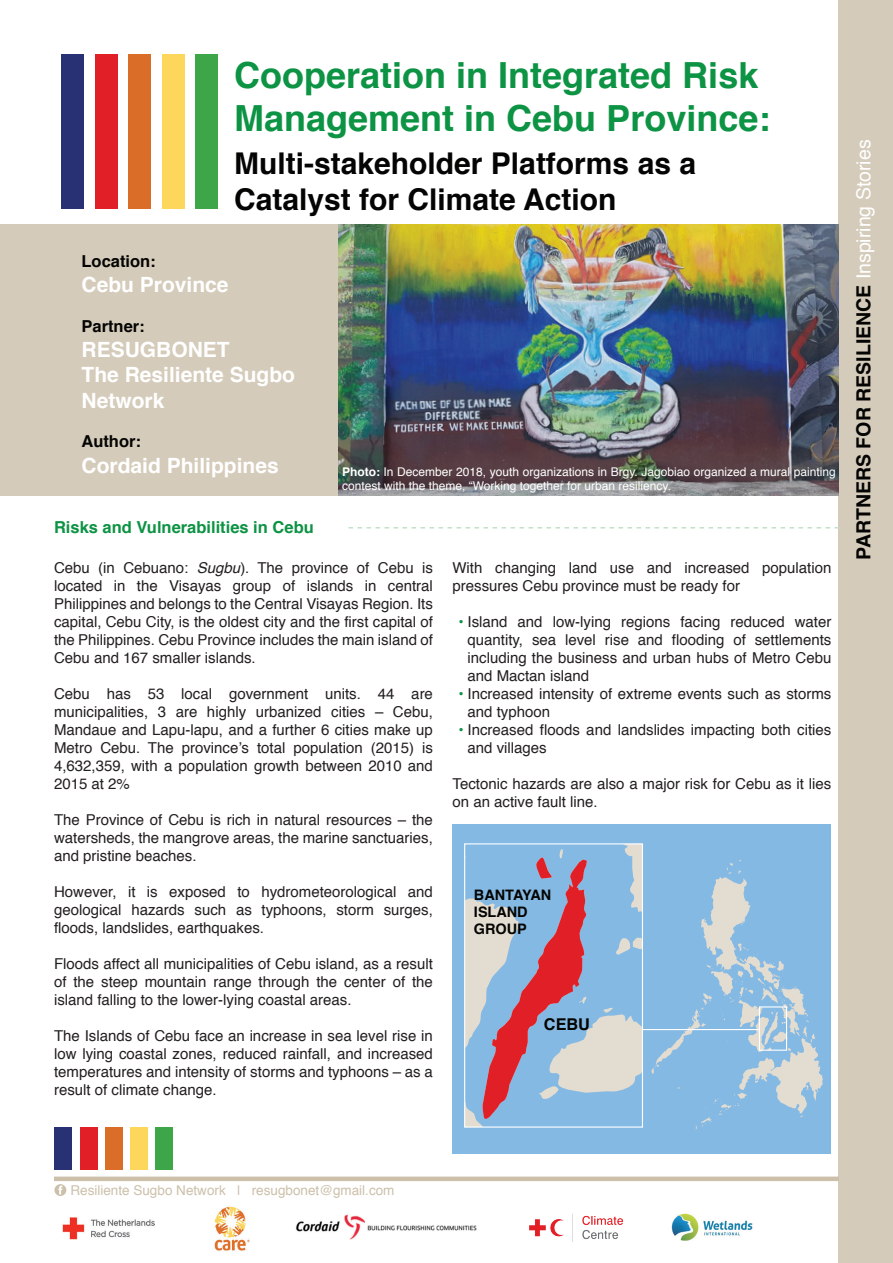
<style>
.page{position:relative;width:893px;height:1263px;background:#fff}
.page>*{position:absolute;margin:0;border:0;box-sizing:border-box;transform-origin:0 0}
.t1{font:700 36px/43.2px "Helvetica";color:#0d9344}
.t2{font:700 30px/36px "Helvetica";color:#040503}
.t3{font:700 21px/25.2px "Helvetica";color:#fff}
.t4{font:700 19.5px "Helvetica";color:#040503}
.t5{font:700 16.5px "Helvetica";color:#0d9344}
.t6{font:700 16.5px "Helvetica";color:#040503}
.t7{font:700 16.2px "Helvetica";color:#040503}
.t8{font:15px/18px "Helvetica";color:#231f20;text-align:justify}
.t9{font:700 14.4px/17.4px "Helvetica";color:#040503}
.t10{font:13.5px "Helvetica";color:#ccc0ab}
.t11{font:12px/14.4px "Helvetica";color:#fff}
.s1{font-weight:700}
.s2{font-style:italic}
.s3{color:#0d9344}
.s4{font-weight:400;color:#fff}
</style>
<div class="page">
<div style="left:839px;top:0;width:54px;height:1263px;background:#d5cbba"></div>
<div style="left:62px;top:54px;width:22px;height:154px;background:#273173"></div>
<div style="left:95px;top:54px;width:23px;height:154px;background:#e01f27"></div>
<div style="left:129px;top:54px;width:22px;height:154px;background:#da6d27"></div>
<div style="left:162px;top:54px;width:22px;height:154px;background:#fcd75c"></div>
<div style="left:195px;top:54px;width:23px;height:154px;background:#3ca648"></div>
<div style="left:0;top:224px;width:839px;height:272px;background:#d5cbba"></div>
<div style="left:452px;top:824px;width:379px;height:330px;background:#84b9e4"></div>
<svg style="left:652px;top:860px;width:171px;height:270px"></svg>
<div style="left:759px;top:1006px;width:28px;height:45px;border:1px solid #fff"></div>
<svg style="left:466px;top:845px;width:175px;height:280px"></svg>
<div style="left:464px;top:843px;width:179px;height:284px;border:1px solid #fff"></div>
<hr style="left:642px;top:1029px;width:117px;height:1px;background:#fff">
<svg style="left:349px;top:527px;width:490px;height:1px"></svg>
<img style="left:339px;top:224px;width:500px;height:272px">
<div style="left:54px;top:1127px;width:18px;height:43px;background:#273173"></div>
<div style="left:80px;top:1127px;width:18px;height:43px;background:#e01f27"></div>
<div style="left:105px;top:1127px;width:18px;height:43px;background:#da6d27"></div>
<div style="left:130px;top:1127px;width:18px;height:43px;background:#fcd75c"></div>
<div style="left:155px;top:1127px;width:18px;height:43px;background:#3ca648"></div>
<img style="left:529px;top:1213px;width:94px;height:29px">
<img style="left:214px;top:1206px;width:36px;height:45px">
<img style="left:671px;top:1213px;width:82px;height:28px">
<img style="left:62px;top:1217px;width:92px;height:22px">
<img style="left:296px;top:1214px;width:181px;height:26px">
<svg style="left:54px;top:1184px;width:12px;height:12px"></svg>
<div style="left:54px;top:1176px;width:785px;height:5px;background:#ccc0ab"></div>
<svg style="left:483px;top:857px;width:104px;height:262px"></svg>
<h1 class="t1" style="left:234px;top:54px;width:538px">Cooperation in Integrated Risk<br>Management in Cebu Province:</h1>
<h2 class="t2" style="left:234px;top:145px;width:463px">Multi-stakeholder Platforms as a<br>Catalyst for Climate Action</h2>
<p class="t6" style="left:82px;top:248px;width:76px">Location:</p>
<h3 class="t3" style="left:82px;top:273px;width:149px">Cebu Province</h3>
<p class="t6" style="left:82px;top:313px;width:65px">Partner:</p>
<h3 class="t3" style="left:82px;top:338px;width:215px">RESUGBONET<br>The Resiliente Sugbo<br>Network</h3>
<p class="t6" style="left:82px;top:428px;width:61px">Author:</p>
<h3 class="t3" style="left:82px;top:453px;width:199px">Cordaid Philippines</h3>
<p class="t11" style="left:342px;top:464px;width:495px"><span class="s1">Photo:</span> In December 2018, youth organizations in Brgy. Jagobiao organized a mural painting contest with the theme, “Working together for urban resiliency.</p>
<p class="t5" style="left:54px;top:514px;width:261px">Risks and Vulnerabilities in Cebu</p>
<p class="t8" style="left:54px;top:559px;width:380px">Cebu (in Cebuano: <span class="s2">Sugbu</span>). The province of Cebu is located in the Visayas group of islands in central Philippines and belongs to the Central Visayas Region. Its capital, Cebu City, is the oldest city and the first capital of the Philippines. Cebu Province includes the main island of Cebu and 167 smaller islands.</p>
<p class="t8" style="left:54px;top:685px;width:380px">Cebu has 53 local government units. 44 are municipalities, 3 are highly urbanized cities – Cebu, Mandaue and Lapu-lapu, and a further 6 cities make up Metro Cebu. The province’s total population (2015) is 4,632,359, with a population growth between 2010 and 2015 at 2%</p>
<p class="t8" style="left:54px;top:811px;width:380px">The Province of Cebu is rich in natural resources – the watersheds, the mangrove areas, the marine sanctuaries, and pristine beaches.</p>
<p class="t8" style="left:54px;top:883px;width:380px">However, it is exposed to hydrometeorological and geological hazards such as typhoons, storm surges, floods, landslides, earthquakes.</p>
<p class="t8" style="left:54px;top:955px;width:380px">Floods affect all municipalities of Cebu island, as a result of the steep mountain range through the center of the island falling to the lower-lying coastal areas.</p>
<p class="t8" style="left:54px;top:1027px;width:380px">The Islands of Cebu face an increase in sea level rise in low lying coastal zones, reduced rainfall, and increased temperatures and intensity of storms and typhoons – as a result of climate change.</p>
<p class="t8" style="left:452px;top:559px;width:380px">With changing land use and increased population pressures Cebu province must be ready for</p>
<p class="t8" style="left:467px;top:613px;width:365px;text-indent:-9px"><span class="s3">•</span> Island and low-lying regions facing reduced water quantity, sea level rise and flooding of settlements including the business and urban hubs of Metro Cebu and Mactan island</p>
<p class="t8" style="left:467px;top:685px;width:365px;text-indent:-9px"><span class="s3">•</span> Increased intensity of extreme events such as storms and typhoon</p>
<p class="t8" style="left:467px;top:721px;width:365px;text-indent:-9px"><span class="s3">•</span> Increased floods and landslides impacting both cities and villages</p>
<p class="t8" style="left:452px;top:775px;width:380px">Tectonic hazards are also a major risk for Cebu as it lies on an active fault line.</p>
<p class="t9" style="left:474px;top:886px;width:79px">BANTAYAN<br>ISLAND<br>GROUP</p>
<p class="t7" style="left:544px;top:1011px;width:48px">CEBU</p>
<h3 class="t4" style="left:848px;top:560px;width:422px;rotate:-90deg">PARTNERS FOR RESILIENCE <span class="s4">Inspiring Stories</span></h3>
<p class="t10" style="left:70px;top:1180px;width:326px">Resiliente Sugbo Network | resugbonet@gmail.com</p>
</div>
